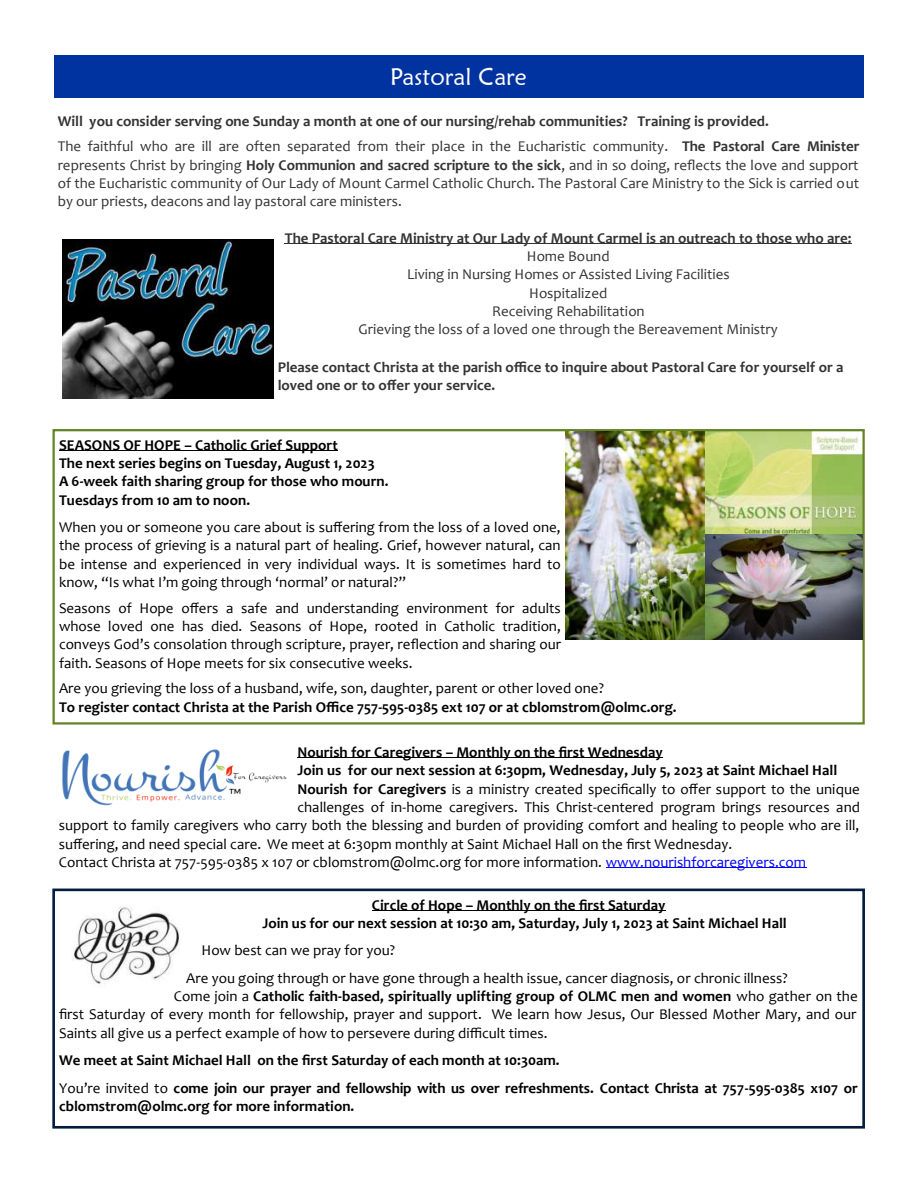
<style>
.page{position:relative;width:918px;height:1188px;background:#fff}
.page>*{position:absolute;margin:0;border:0;box-sizing:border-box;transform-origin:0 0}
.t1{font:24px "Maiandra GD";color:#fff}
.t2{font:15px/18.3px "Candara";color:#000;text-align:justify}
.t3{font:700 15px/18.3px "Candara";color:#000}
.t4{font:15px/18.3px "Candara";color:#333;text-align:justify}
.t5{font:700 15px/18.3px "Candara";color:#333}
.s1{font-weight:700}
.s2{color:#00f}
.s3{font-weight:400}
</style>
<div class="page">
<hr style="left:285px;top:244px;width:567px;height:1px;background:#333">
<div style="left:54px;top:55px;width:810px;height:43px;background:#0033a0"></div>
<hr style="left:298px;top:758px;width:365px;height:1px;background:#000">
<hr style="left:606px;top:868px;width:200px;height:1px;background:#00f">
<img style="left:62px;top:749px;width:225px;height:57px">
<img style="left:566px;top:432px;width:296px;height:208px">
<div style="left:53px;top:429px;width:812px;height:296px;border:2px solid #638326"></div>
<hr style="left:59px;top:451px;width:279px;height:1px;background:#000">
<img style="left:62px;top:240px;width:211px;height:158px">
<div style="left:52px;top:889px;width:813px;height:240px;border:3px solid #021c3f"></div>
<hr style="left:372px;top:910px;width:294px;height:1px;background:#000">
<img style="left:72px;top:907px;width:107px;height:79px">
<p class="t1" style="left:390px;top:62px;width:138px">Pastoral Care</p>
<p class="t5" style="left:58px;top:113px;width:712px">Will you consider serving one Sunday a month at one of our nursing/rehab communities? Training is provided.</p>
<p class="t4" style="left:58px;top:139px;width:803px">The faithful who are ill are often separated from their place in the Eucharistic community. <span class="s1">The Pastoral Care Minister </span>represents Christ by bringing <span class="s1">Holy Communion and sacred scripture to the sick</span>, and in so doing, reflects the love and support of the Eucharistic community of Our Lady of Mount Carmel Catholic Church. The Pastoral Care Ministry to the Sick is carried out by our priests, deacons and lay pastoral care ministers.</p>
<p class="t5" style="left:285px;top:230px;width:568px">The Pastoral Care Ministry at Our Lady of Mount Carmel is an outreach to those who are:</p>
<p class="t4" style="left:527px;top:249px;width:84px">Home Bound</p>
<p class="t4" style="left:407px;top:267px;width:324px">Living in Nursing Homes or Assisted Living Facilities</p>
<p class="t4" style="left:529px;top:285px;width:80px">Hospitalized</p>
<p class="t4" style="left:492px;top:304px;width:154px">Receiving Rehabilitation</p>
<p class="t4" style="left:359px;top:322px;width:421px">Grieving the loss of a loved one through the Bereavement Ministry</p>
<p class="t5" style="left:278px;top:359px;width:567px">Please contact Christa at the parish office to inquire about Pastoral Care for yourself or a loved one or to offer your service.</p>
<p class="t3" style="left:59px;top:437px;width:280px">SEASONS OF HOPE – Catholic Grief Support</p>
<p class="t3" style="left:59px;top:456px;width:317px">The next series begins on Tuesday, August 1, 2023</p>
<p class="t3" style="left:59px;top:474px;width:331px">A 6-week faith sharing group for those who mourn.</p>
<p class="t3" style="left:59px;top:492px;width:193px">Tuesdays from 10 am to noon.</p>
<p class="t2" style="left:59px;top:520px;width:503px">When you or someone you care about is suffering from the loss of a loved one, the process of grieving is a natural part of healing. Grief, however natural, can be intense and experienced in very individual ways. It is sometimes hard to know, “Is what I’m going through ‘normal’ or natural?”</p>
<p class="t2" style="left:59px;top:600px;width:504px">Seasons of Hope offers a safe and understanding environment for adults whose loved one has died. Seasons of Hope, rooted in Catholic tradition, conveys God’s consolation through scripture, prayer, reflection and sharing our faith. Seasons of Hope meets for six consecutive weeks.</p>
<p class="t2" style="left:59px;top:681px;width:547px">Are you grieving the loss of a husband, wife, son, daughter, parent or other loved one?</p>
<p class="t3" style="left:59px;top:699px;width:619px">To register contact Christa at the Parish Office 757-595-0385 ext 107 or at cblomstrom@olmc.org.</p>
<p class="t3" style="left:298px;top:745px;width:367px">Nourish for Caregivers – Monthly on the first Wednesday</p>
<p class="t3" style="left:298px;top:763px;width:541px">Join us for our next session at 6:30pm, Wednesday, July 5, 2023 at Saint Michael Hall</p>
<p class="t2" style="left:298px;top:781px;width:564px"><span class="s1">Nourish for Caregivers</span> is a ministry created specifically to offer support to the unique</p>
<p class="t2" style="left:298px;top:799px;width:564px">challenges of in-home caregivers. This Christ-centered program brings resources and</p>
<p class="t2" style="left:59px;top:818px;width:802px">support to family caregivers who carry both the blessing and burden of providing comfort and healing to people who are ill,</p>
<p class="t2" style="left:59px;top:836px;width:675px">suffering, and need special care. We meet at 6:30pm monthly at Saint Michael Hall on the first Wednesday.</p>
<p class="t2" style="left:59px;top:854px;width:749px">Contact Christa at 757-595-0385 x 107 or cblomstrom@olmc.org for more information. <span class="s2">www.nourishforcaregivers.com</span></p>
<p class="t3" style="left:372px;top:897px;width:295px">Circle of Hope – Monthly on the first Saturday</p>
<p class="t3" style="left:262px;top:915px;width:526px">Join us for our next session at 10:30 am, Saturday, July 1, 2023 at Saint Michael Hall</p>
<p class="t2" style="left:202px;top:943px;width:195px">How best can we pray for you?</p>
<p class="t2" style="left:186px;top:970px;width:603px">Are you going through or have gone through a health issue, cancer diagnosis, or chronic illness?</p>
<p class="t2" style="left:59px;top:989px;width:800px;text-indent:115px">Come join a <span class="s1">Catholic faith-based, spiritually uplifting group of OLMC men and women</span> who gather on the first Saturday of every month for fellowship, prayer and support. We learn how Jesus, Our Blessed Mother Mary, and our Saints all give us a perfect example of how to persevere during difficult times.</p>
<p class="t3" style="left:59px;top:1053px;width:502px">We meet at Saint Michael Hall on the first Saturday of each month at 10:30am.</p>
<p class="t3" style="left:59px;top:1080px;width:800px"><span class="s3">You’re invited to</span> come join our prayer and fellowship with us over refreshments. Contact Christa at 757-595-0385 x107 or cblomstrom@olmc.org for more information.</p>
</div>
